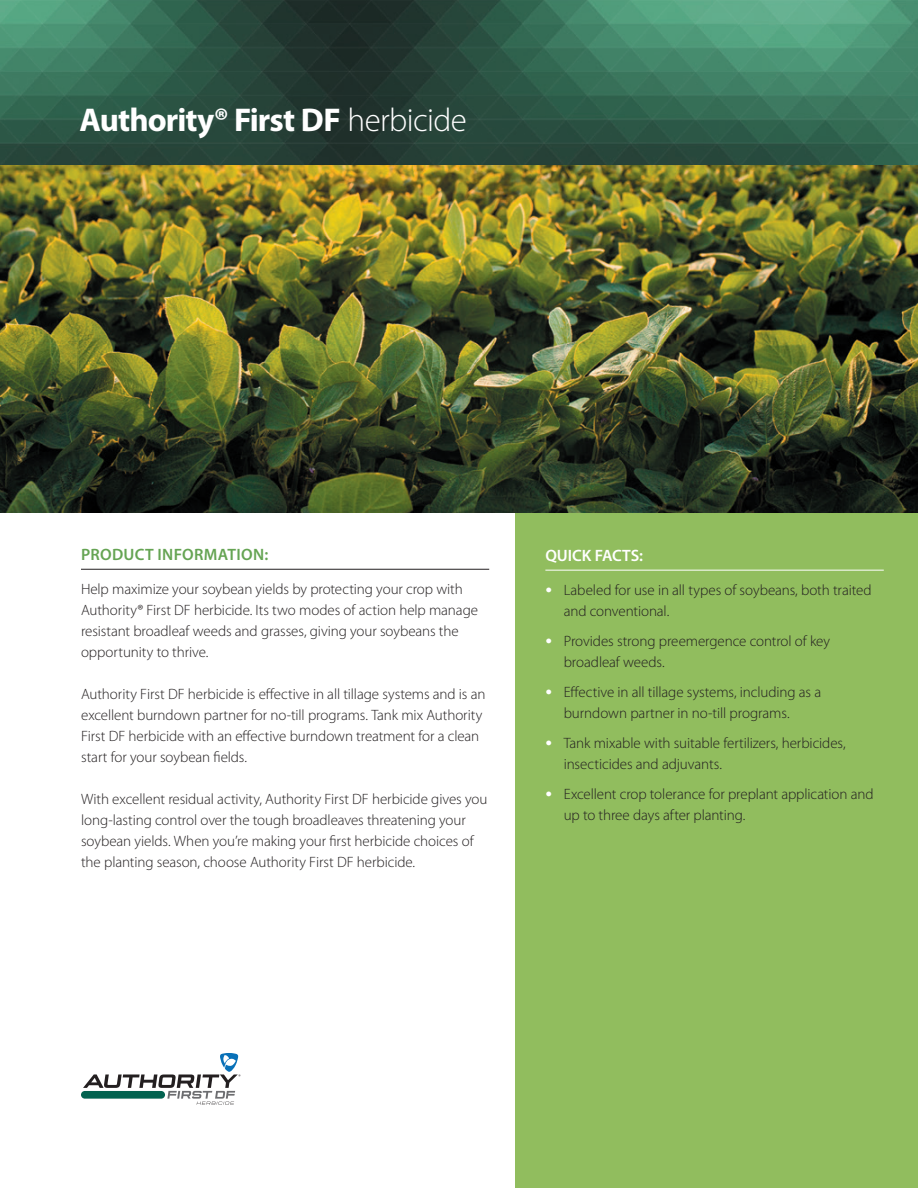
<style>
.page{position:relative;width:918px;height:1188px;background:#fff}
.page>*{position:absolute;margin:0;border:0;box-sizing:border-box;transform-origin:0 0}
.Mast_header{font:700 33px "Myriad Pro";letter-spacing:-.03em;color:#fff}
.Green_subheaders_w_r{font:600 16.5px "Myriad Pro";letter-spacing:.02em;color:#65a453}
.Green_subheaders_w_r-2{font:600 16.5px "Myriad Pro";color:#fff}
.body_text{font:300 15px/21px "Myriad Pro";letter-spacing:-.005em;color:#231f20}
.s1{font-weight:300}
.s2{font-size:27px;color:#fff}
</style>
<div class="page">
<img style="left:0;top:0;width:918px;height:513px">
<svg style="left:515px;top:167px;width:403px;height:1021px;background:#79984b"></svg>
<hr style="left:81px;top:569px;width:408px;height:1px;background:#231f20">
<hr style="left:545px;top:570px;width:339px;height:1px;background:#fff">
<svg style="left:83px;top:1053px;width:157px;height:52px"></svg>
<p class="Mast_header" style="left:80px;top:98px;width:389px">Authority® First DF <span class="s1">herbicide</span></p>
<p class="Green_subheaders_w_r" style="left:81px;top:544px;width:189px">PRODUCT INFORMATION:</p>
<p class="body_text" style="left:81px;top:579px;width:399px">Help maximize your soybean yields by protecting your crop with Authority® First DF herbicide. Its two modes of action help manage resistant broadleaf weeds and grasses, giving your soybeans the opportunity to thrive.</p>
<p class="body_text" style="left:81px;top:684px;width:406px">Authority First DF herbicide is effective in all tillage systems and is an excellent burndown partner for no-till programs. Tank mix Authority First DF herbicide with an effective burndown treatment for a clean start for your soybean fields.</p>
<p class="body_text" style="left:81px;top:789px;width:408px">With excellent residual activity, Authority First DF herbicide gives you long-lasting control over the tough broadleaves threatening your soybean yields. When you’re making your first herbicide choices of the planting season, choose Authority First DF herbicide.</p>
<p class="Green_subheaders_w_r-2" style="left:545px;top:545px;width:99px">QUICK FACTS:</p>
<p class="body_text" style="left:564px;top:580px;width:310px;text-indent:-18px"><span class="s2">•</span> Labeled for use in all types of soybeans, both traited and conventional.</p>
<p class="body_text" style="left:564px;top:631px;width:268px;text-indent:-18px"><span class="s2">•</span> Provides strong preemergence control of key broadleaf weeds.</p>
<p class="body_text" style="left:564px;top:682px;width:259px;text-indent:-18px"><span class="s2">•</span> Effective in all tillage systems, including as a burndown partner in no-till programs.</p>
<p class="body_text" style="left:564px;top:733px;width:284px;text-indent:-18px"><span class="s2">•</span> Tank mixable with suitable fertilizers, herbicides, insecticides and adjuvants.</p>
<p class="body_text" style="left:564px;top:784px;width:311px;text-indent:-18px"><span class="s2">•</span> Excellent crop tolerance for preplant application and up to three days after planting.</p>
</div>
